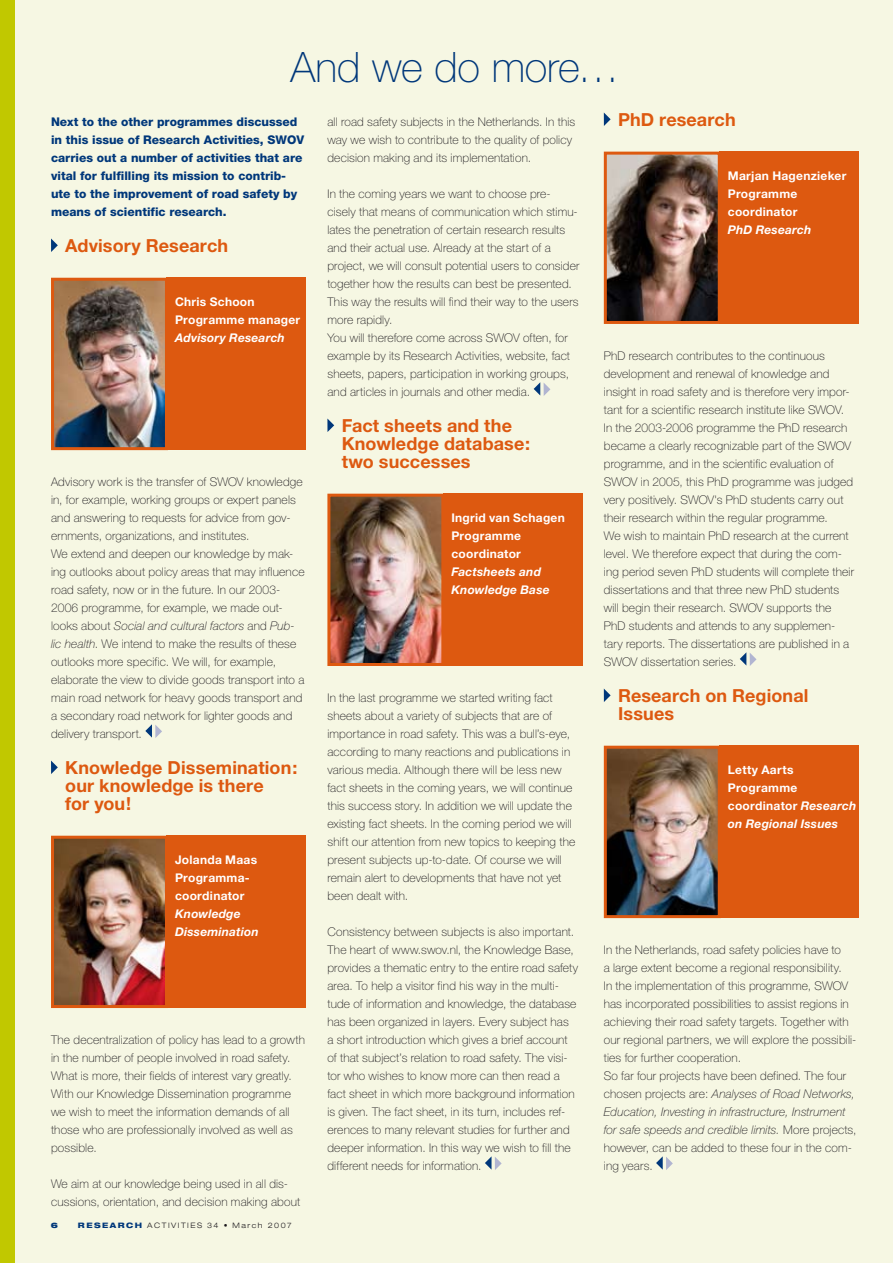
<style>
.page{position:relative;width:893px;height:1263px;background:#f6f7e3}
.page>*{position:absolute;margin:0;border:0;box-sizing:border-box;transform-origin:0 0}
.t1{font:100 42px "Helvetica Neue CE";letter-spacing:-.005em;color:#00377a}
.t2{font:700 18px/18px "Helvetica Neue CE";letter-spacing:.005em;color:#dd5910}
.t3{font:100 12px/18px "Helvetica Neue CE";letter-spacing:.015em;color:#1a171b}
.t4{font:800 12px/18px "Helvetica Neue CE";color:#00377a}
.t5{font:700 12px/18px "Helvetica Neue";letter-spacing:.025em;color:#fff}
.t6{font:italic 700 12px/18px "Helvetica Neue";letter-spacing:.015em;color:#fff}
.t7{font:italic 700 12px/18px "Helvetica Neue CE";letter-spacing:.015em;color:#fff}
.t8{font:300 expanded 7.5px "Helvetica Neue";letter-spacing:.2em;color:#1a171b}
.t9{font:900 expanded 7.5px "Helvetica Neue";color:#00377a}
.s1{font-style:italic}
.s2{font-family:"Helvetica Neue";font-style:italic}
.s3{font-weight:800;color:#00377a}
</style>
<div class="page">
<div style="left:0;top:0;width:15px;height:1263px;background:#c1c800"></div>
<svg style="left:740px;top:652px;width:16px;height:14px"></svg>
<svg style="left:485px;top:1156px;width:17px;height:14px"></svg>
<svg style="left:604px;top:112px;width:7px;height:14px"></svg>
<img style="left:55px;top:282px;width:109px;height:164px">
<div style="left:51px;top:278px;width:117px;height:172px;border:3px solid #dd5910"></div>
<div style="left:166px;top:278px;width:140px;height:172px;background:#dd5910"></div>
<svg style="left:145px;top:724px;width:17px;height:14px"></svg>
<svg style="left:51px;top:238px;width:7px;height:14px"></svg>
<img style="left:608px;top:156px;width:109px;height:164px">
<div style="left:604px;top:152px;width:117px;height:172px;border:3px solid #dd5910"></div>
<div style="left:719px;top:152px;width:140px;height:172px;background:#dd5910"></div>
<svg style="left:51px;top:760px;width:7px;height:14px"></svg>
<img style="left:55px;top:840px;width:109px;height:164px">
<div style="left:51px;top:836px;width:117px;height:172px;border:3px solid #dd5910"></div>
<div style="left:166px;top:836px;width:140px;height:172px;background:#dd5910"></div>
<svg style="left:327px;top:418px;width:7px;height:14px"></svg>
<img style="left:331px;top:498px;width:109px;height:164px">
<div style="left:327px;top:494px;width:117px;height:172px;border:3px solid #dd5910"></div>
<div style="left:443px;top:494px;width:140px;height:172px;background:#dd5910"></div>
<svg style="left:656px;top:1156px;width:17px;height:14px"></svg>
<img style="left:608px;top:750px;width:109px;height:164px">
<div style="left:604px;top:746px;width:117px;height:172px;border:3px solid #dd5910"></div>
<div style="left:719px;top:746px;width:140px;height:172px;background:#dd5910"></div>
<svg style="left:604px;top:689px;width:7px;height:13px"></svg>
<svg style="left:534px;top:382px;width:16px;height:14px"></svg>
<h1 class="t1" style="left:290px;top:43px;width:331px">And we do more…</h1>
<p class="t4" style="left:51px;top:113px;width:255px">Next to the other programmes discussed in this issue of Research Activities, SWOV carries out a number of activities that are vital for fulfilling its mission to contrib&shy;ute to the improvement of road safety by means of scientific research.</p>
<h2 class="t2" style="left:65px;top:237px;width:164px">Advisory Research</h2>
<p class="t5" style="left:175px;top:292px;width:127px">Chris Schoon<br>Programme manager</p>
<p class="t6" style="left:175px;top:328px;width:111px">Advisory Research</p>
<p class="t3" style="left:51px;top:473px;width:255px">Advisory work is the transfer of SWOV knowledge in, for example, working groups or expert panels and answering to requests for advice from gov&shy;ernments, organizations, and institutes.<br>We extend and deepen our knowledge by mak&shy;ing outlooks about policy areas that may influence road safety, now or in the future. In our 2003- 2006 programme, for example, we made out&shy;looks about <span class="s1">Social and cultural factors</span> and <span class="s2">Pub&shy;lic health</span>. We intend to make the results of these outlooks more specific. We will, for example, elaborate the view to divide goods transport into a main road network for heavy goods transport and a secondary road network for lighter goods and delivery transport.</p>
<h2 class="t2" style="left:65px;top:759px;width:234px">Knowledge Dissemination: our knowledge is there<br>for you!</h2>
<p class="t5" style="left:175px;top:850px;width:84px">Jolanda Maas<br>Programma&shy;coordinator</p>
<p class="t7" style="left:175px;top:905px;width:85px">Knowledge<br>Dissemination</p>
<p class="t3" style="left:51px;top:1031px;width:255px">The decentralization of policy has lead to a growth in the number of people involved in road safety.<br>What is more, their fields of interest vary greatly.<br>With our Knowledge Dissemination programme we wish to meet the information demands of all those who are professionally involved as well as possible.</p>
<p class="t3" style="left:51px;top:1175px;width:251px">We aim at our knowledge being used in all dis&shy;cussions, orientation, and decision making about</p>
<p class="t9" style="left:51px;top:1220px;width:9px">6</p>
<p class="t8" style="left:78px;top:1221px;width:215px"><span class="s3">RESEARCH</span> ACTIVITIES 34 • March 2007</p>
<p class="t3" style="left:327px;top:113px;width:249px">all road safety subjects in the Netherlands. In this way we wish to contribute to the quality of policy decision making and its implementation.</p>
<p class="t3" style="left:327px;top:185px;width:254px">In the coming years we want to choose pre&shy;cisely that means of communication which stimu&shy;lates the penetration of certain research results and their actual use. Already at the start of a project, we will consult potential users to consider together how the results can best be presented.<br>This way the results will find their way to the users more rapidly.<br>You will therefore come across SWOV often, for example by its Research Activities, website, fact sheets, papers, participation in working groups, and articles in journals and other media.</p>
<h2 class="t2" style="left:342px;top:417px;width:190px">Fact sheets and the<br>Knowledge database: two successes</h2>
<p class="t5" style="left:451px;top:508px;width:115px">Ingrid van Schagen<br>Programme coordinator</p>
<p class="t6" style="left:451px;top:562px;width:100px">Factsheets and<br>Knowledge Base</p>
<p class="t3" style="left:327px;top:689px;width:249px">In the last programme we started writing fact sheets about a variety of subjects that are of importance in road safety. This was a bull’s-eye, according to many reactions and publications in various media. Although there will be less new fact sheets in the coming years, we will continue this success story. In addition we will update the existing fact sheets. In the coming period we will shift our attention from new topics to keeping the present subjects up-to-date. Of course we will remain alert to developments that have not yet been dealt with.</p>
<p class="t3" style="left:327px;top:923px;width:252px">Consistency between subjects is also important.<br>The heart of www.swov.nl, the Knowledge Base, provides a thematic entry to the entire road safety area. To help a visitor find his way in the multi&shy;tude of information and knowledge, the database has been organized in layers. Every subject has<br>a short introduction which gives a brief account of that subject’s relation to road safety. The visi&shy;tor who wishes to know more can then read a fact sheet in which more background information is given. The fact sheet, in its turn, includes ref&shy;erences to many relevant studies for further and deeper information. In this way we wish to fill the different needs for information.</p>
<h2 class="t2" style="left:618px;top:111px;width:119px">PhD research</h2>
<p class="t5" style="left:728px;top:166px;width:120px">Marjan Hagenzieker<br>Programme coordinator</p>
<p class="t6" style="left:728px;top:220px;width:85px">PhD Research</p>
<p class="t3" style="left:604px;top:347px;width:252px">PhD research contributes to the continuous development and renewal of knowledge and insight in road safety and is therefore very impor&shy;tant for a scientific research institute like SWOV.<br>In the 2003-2006 programme the PhD research became a clearly recognizable part of the SWOV programme, and in the scientific evaluation of SWOV in 2005, this PhD programme was judged very positively. SWOV's PhD students carry out their research within the regular programme.<br>We wish to maintain PhD research at the current level. We therefore expect that during the com&shy;ing period seven PhD students will complete their dissertations and that three new PhD students will begin their research. SWOV supports the PhD students and attends to any supplemen&shy;tary reports. The dissertations are published in a SWOV dissertation series.</p>
<h2 class="t2" style="left:618px;top:687px;width:192px">Research on Regional<br>Issues</h2>
<p class="t5" style="left:728px;top:760px;width:130px">Letty Aarts<br>Programme coordinator <span class="s1">Research on Regional Issues</span></p>
<p class="t3" style="left:604px;top:941px;width:254px">In the Netherlands, road safety policies have to<br>a large extent become a regional responsibility.<br>In the implementation of this programme, SWOV has incorporated possibilities to assist regions in achieving their road safety targets. Together with our regional partners, we will explore the possibili&shy;ties for further cooperation.<br>So far four projects have been defined. The four chosen projects are: <span class="s1">Analyses of Road Networks, Education, Investing in infrastructure, Instrument for safe speeds and credible limits.</span> More projects, however, can be added to these four in the com&shy;ing years.</p>
</div>
